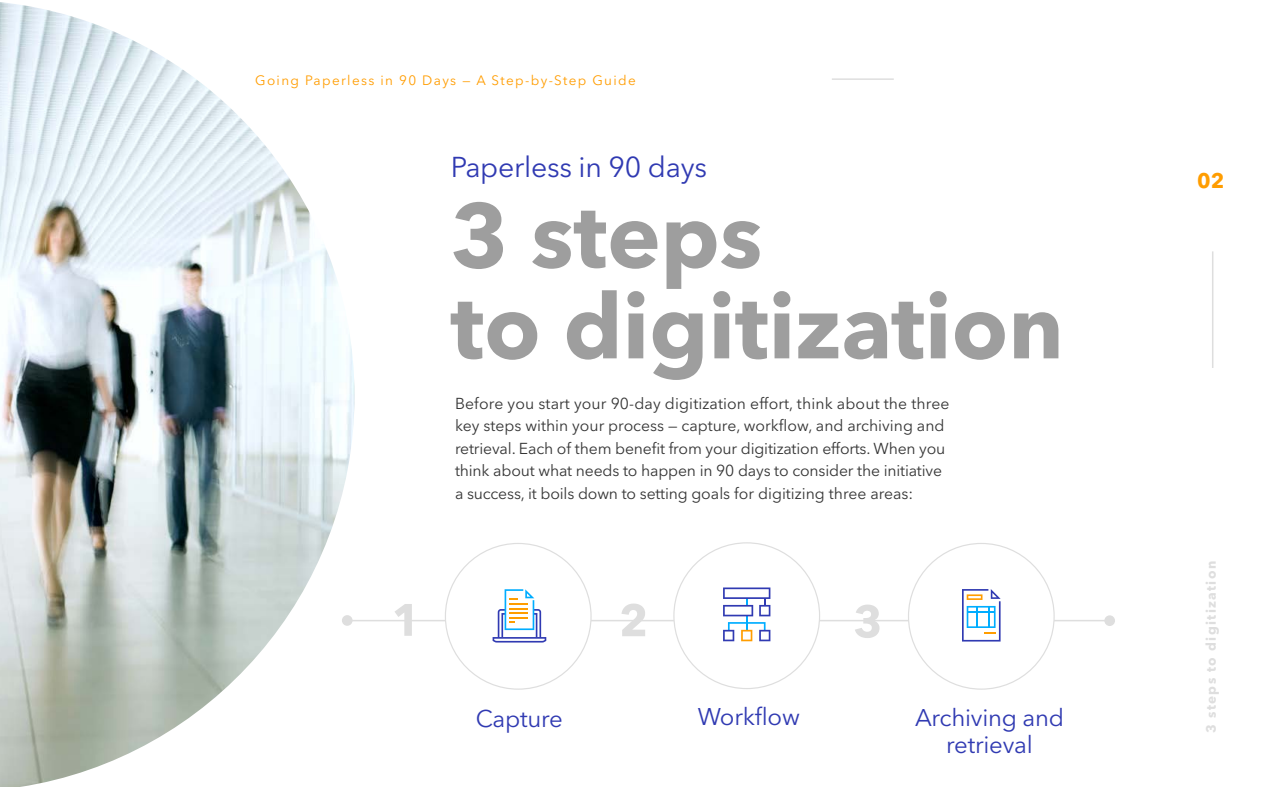
<style>
.page{position:relative;width:1263px;height:787px;background:#fff}
.page>*{position:absolute;margin:0;border:0;box-sizing:border-box;transform-origin:0 0}
.t1{font:700 90px/91.1px "Avenir Next LT Pro";color:#9e9e9e}
.t2{font:28.5px "Avenir Next LT Pro";letter-spacing:-.01em;color:#303ab2}
.t3{font:24px/27px "Avenir Next LT Pro";letter-spacing:-.01em;color:#303ab2;text-align:center}
.t4{font:700 21px "Avenir Next LT Pro";color:#ff9d00}
.t5{font:15.75px/22.5px "Avenir Next LT Pro";letter-spacing:-.01em;color:#353535}
.t6{font:13.5px "Avenir Next LT Pro";letter-spacing:.1em;color:#ff9d00}
.t7{font:700 13.5px "Avenir Next LT Pro";letter-spacing:.1em;color:#dedede}
</style>
<div class="page">
<hr style="left:832px;top:78px;width:62px;height:2px;background:#dedede">
<hr style="left:1212px;top:251px;width:1px;height:117px;background:#dedede">
<img style="left:0;top:2px;width:354px;height:785px">
<div style="left:1104px;top:615px;width:11px;height:11px;background:#dedede;border-radius:50%"></div>
<div style="left:342px;top:615px;width:11px;height:11px;background:#dedede;border-radius:50%"></div>
<hr style="left:349px;top:620px;width:763px;height:1px;background:#dedede">
<div style="left:445px;top:543px;width:146px;height:146px;background:#fff;border-radius:50%"></div>
<svg style="left:493px;top:589px;width:53px;height:53px"></svg>
<div style="left:908px;top:543px;width:146px;height:146px;background:#fff;border-radius:50%"></div>
<svg style="left:962px;top:589px;width:38px;height:52px"></svg>
<div style="left:674px;top:543px;width:145px;height:145px;background:#fff;border-radius:50%"></div>
<svg style="left:723px;top:587px;width:47px;height:54px"></svg>
<svg style="left:394px;top:604px;width:18px;height:31px"></svg>
<svg style="left:621px;top:603px;width:24px;height:33px"></svg>
<svg style="left:855px;top:604px;width:24px;height:34px"></svg>
<p class="t6" style="left:255px;top:72px;width:382px">Going Paperless in 90 Days — A Step-by-Step Guide</p>
<h2 class="t2" style="left:451px;top:150px;width:258px">Paperless in 90 days</h2>
<h1 class="t1" style="left:450px;top:190px;width:615px">3 steps<br>to digitization</h1>
<p class="t5" style="left:455px;top:392px;width:496px">Before you start your 90-day digitization effort, think about the three key steps within your process — capture, workflow, and archiving and retrieval. Each of them benefit from your digitization efforts. When you think about what needs to happen in 90 days to consider the initiative a success, it boils down to setting goals for digitizing three areas:</p>
<h3 class="t3" style="left:698px;top:703px;width:104px">Workflow</h3>
<h3 class="t3" style="left:476px;top:705px;width:88px">Capture</h3>
<h3 class="t3" style="left:915px;top:704px;width:150px">Archiving and retrieval</h3>
<h3 class="t4" style="left:1197px;top:168px;width:29px">02</h3>
<p class="t7" style="left:1203px;top:733px;width:173px;rotate:-90deg">3 steps to digitization</p>
</div>
